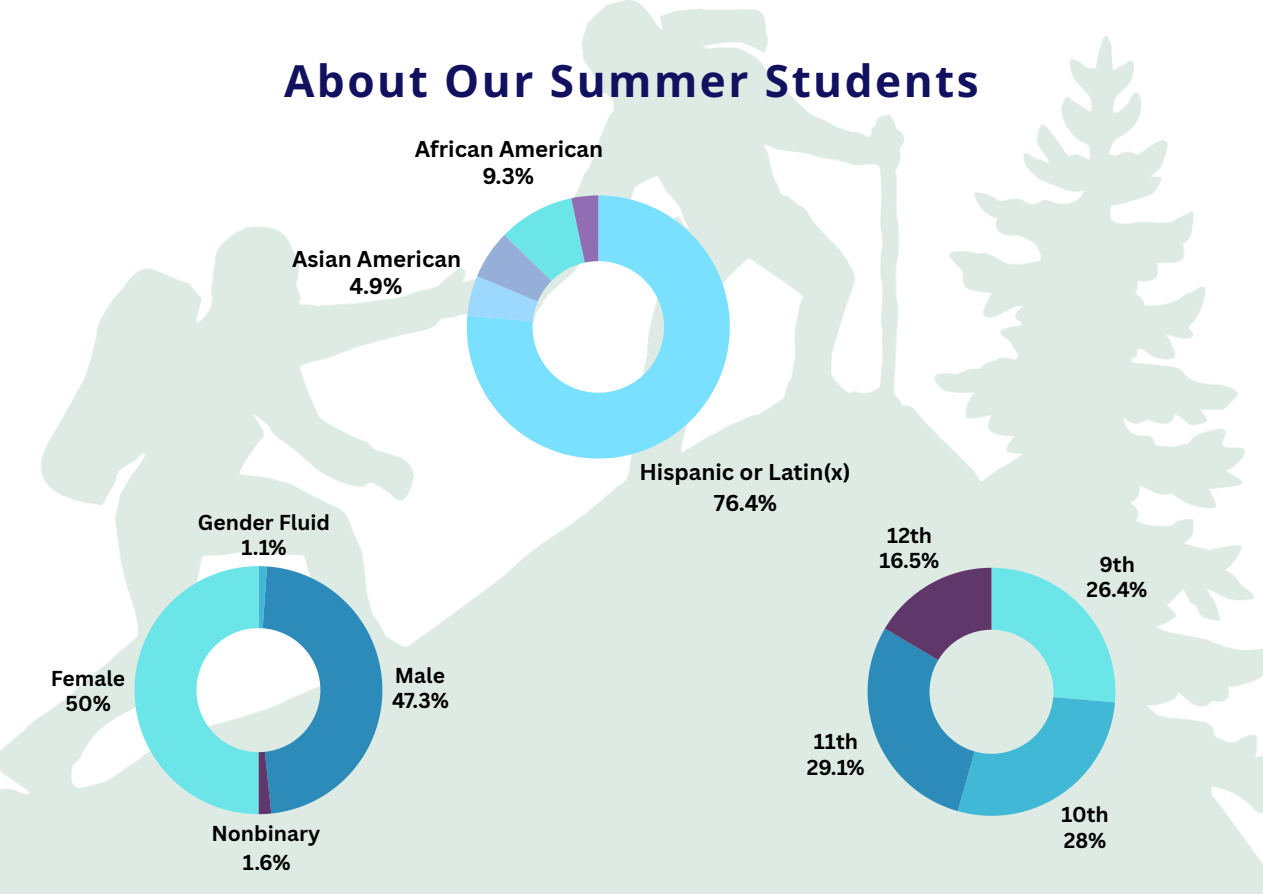
<style>
.page{position:relative;width:1263px;height:894px;background:#fff}
.page>*{position:absolute;margin:0;border:0;box-sizing:border-box;transform-origin:0 0}
.t1{font:700 44.1px "Open Sans";letter-spacing:.055em;color:#111160}
.t2{font:700 22.2px/26.5px "Canva Sans";color:#000;text-align:center}
.t3{font:700 21px/25px "Canva Sans";color:#000;text-align:center}
</style>
<div class="page">
<img style="left:0;top:0;width:1263px;height:893px">
<svg style="left:134px;top:566px;width:248px;height:248px"></svg>
<svg style="left:867px;top:567px;width:248px;height:248px;background:#87bfcf"></svg>
<svg style="left:467px;top:195px;width:263px;height:263px;fill:#79e0ff"></svg>
<svg style="left:467px;top:195px;width:131px;height:126px"></svg>
<h1 class="t1" style="left:284px;top:49px;width:696px">About Our Summer Students</h1>
<p class="t2" style="left:415px;top:135px;width:190px">African American<br>9.3%</p>
<p class="t2" style="left:292px;top:245px;width:171px">Asian American<br>4.9%</p>
<p class="t3" style="left:198px;top:509px;width:134px">Gender Fluid<br>1.1%</p>
<p class="t3" style="left:51px;top:664px;width:76px">Female<br>50%</p>
<p class="t3" style="left:392px;top:662px;width:58px;text-align:left">Male<br>47.3%</p>
<p class="t3" style="left:211px;top:817px;width:110px;line-height:29.7px">Nonbinary<br>1.6%</p>
<p class="t2" style="left:639px;top:456px;width:213px;line-height:31px">Hispanic or Latin(x)<br>76.4%</p>
<p class="t3" style="left:879px;top:522px;width:61px">12th<br>16.5%</p>
<p class="t3" style="left:807px;top:728px;width:59px">11th<br>29.1%</p>
<p class="t3" style="left:1086px;top:551px;width:62px">9th<br>26.4%</p>
<p class="t3" style="left:1061px;top:801px;width:49px;text-align:left">10th<br>28%</p>
</div>
